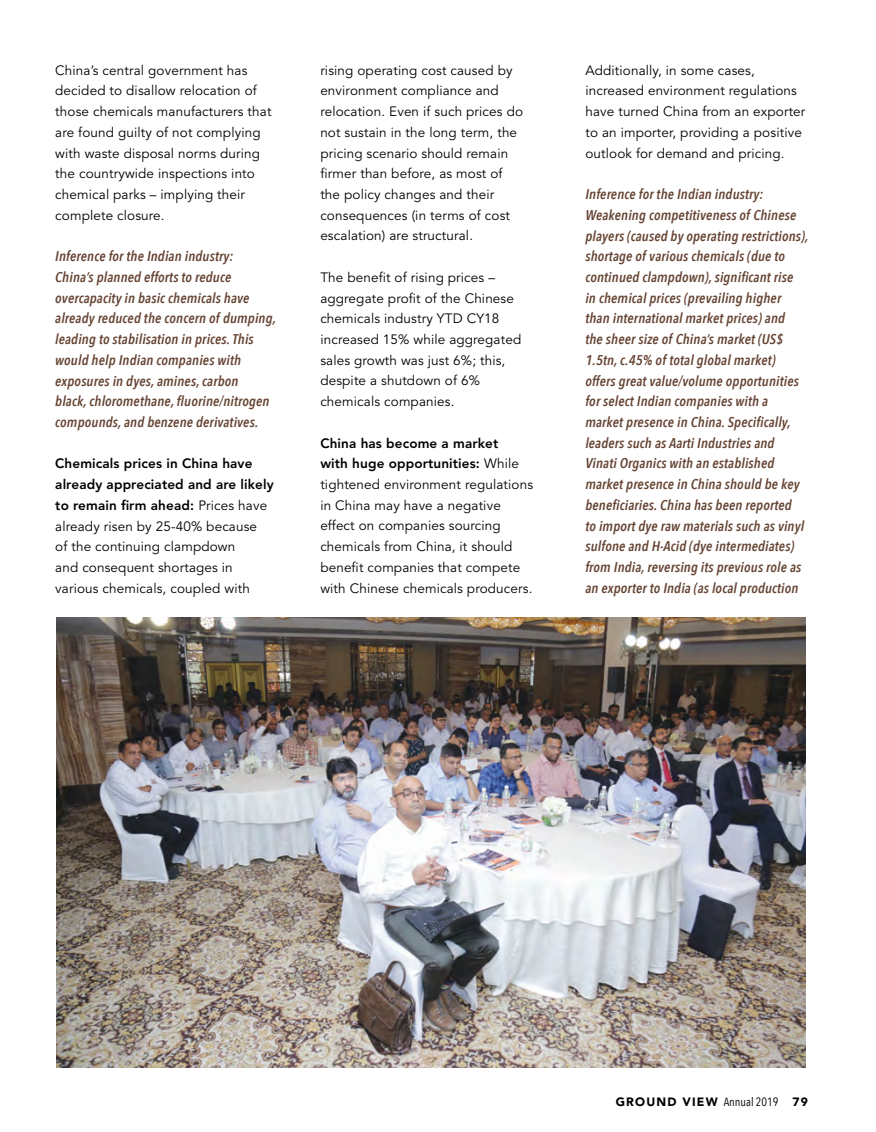
<style>
.page{position:relative;width:876px;height:1132px;background:#fff}
.page>*{position:absolute;margin:0;border:0;box-sizing:border-box;transform-origin:0 0}
.t1{font:italic 600 14.1px/20.7px "Avenir Next Condensed";letter-spacing:.01em;color:#654332}
.t2{font:13.5px/20.7px "Avenir LT Std";letter-spacing:.01em;color:#000}
.t3{font:900 12px "Avenir LT Std";letter-spacing:.1em;color:#000}
.s1{font-weight:800}
.s2{font-family:"Avenir Next LT Pro";font-weight:400;font-stretch:condensed}
</style>
<div class="page">
<img style="left:56px;top:617px;width:750px;height:450px">
<p class="t2" style="left:55px;top:60px;width:218px">China’s central government has decided to disallow relocation of those chemicals manufacturers that are found guilty of not complying with waste disposal norms during the countrywide inspections into chemical parks – implying their complete closure.</p>
<p class="t1" style="left:55px;top:246px;width:222px">Inference for the Indian industry:<br>China’s planned efforts to reduce overcapacity in basic chemicals have already reduced the concern of dumping, leading to stabilisation in prices. This would help Indian companies with exposures in dyes, amines, carbon<br>black, chloromethane, fluorine/nitrogen compounds, and benzene derivatives.</p>
<p class="t2" style="left:55px;top:453px;width:220px"><span class="s1">Chemicals prices in China have already appreciated and are likely to remain firm ahead:</span> Prices have already risen by 25-40% because<br>of the continuing clampdown<br>and consequent shortages in various chemicals, coupled with</p>
<p class="t2" style="left:320px;top:60px;width:204px">rising operating cost caused by environment compliance and relocation. Even if such prices do not sustain in the long term, the pricing scenario should remain firmer than before, as most of the policy changes and their consequences (in terms of cost escalation) are structural.</p>
<p class="t2" style="left:320px;top:267px;width:202px">The benefit of rising prices – aggregate profit of the Chinese chemicals industry YTD CY18 increased 15% while aggregated sales growth was just 6%; this, despite a shutdown of 6% chemicals companies.</p>
<p class="t2" style="left:320px;top:433px;width:214px"><span class="s1">China has become a market<br>with huge opportunities:</span> While tightened environment regulations in China may have a negative effect on companies sourcing chemicals from China, it should benefit companies that compete with Chinese chemicals producers.</p>
<p class="t2" style="left:585px;top:60px;width:221px">Additionally, in some cases, increased environment regulations have turned China from an exporter to an importer, providing a positive outlook for demand and pricing.</p>
<p class="t1" style="left:585px;top:184px;width:224px">Inference for the Indian industry:<br>Weakening competitiveness of Chinese players (caused by operating restrictions), shortage of various chemicals (due to continued clampdown), significant rise<br>in chemical prices (prevailing higher than international market prices) and<br>the sheer size of China’s market (US$ 1.5tn, c.45% of total global market) offers great value/volume opportunities for select Indian companies with a market presence in China. Specifically, leaders such as Aarti Industries and Vinati Organics with an established market presence in China should be key beneficiaries. China has been reported<br>to import dye raw materials such as vinyl sulfone and H-Acid (dye intermediates) from India, reversing its previous role as an exporter to India (as local production</p>
<p class="t3" style="left:616px;top:1094px;width:194px">GROUND VIEW <span class="s2">Annual 2019</span> 79</p>
</div>
